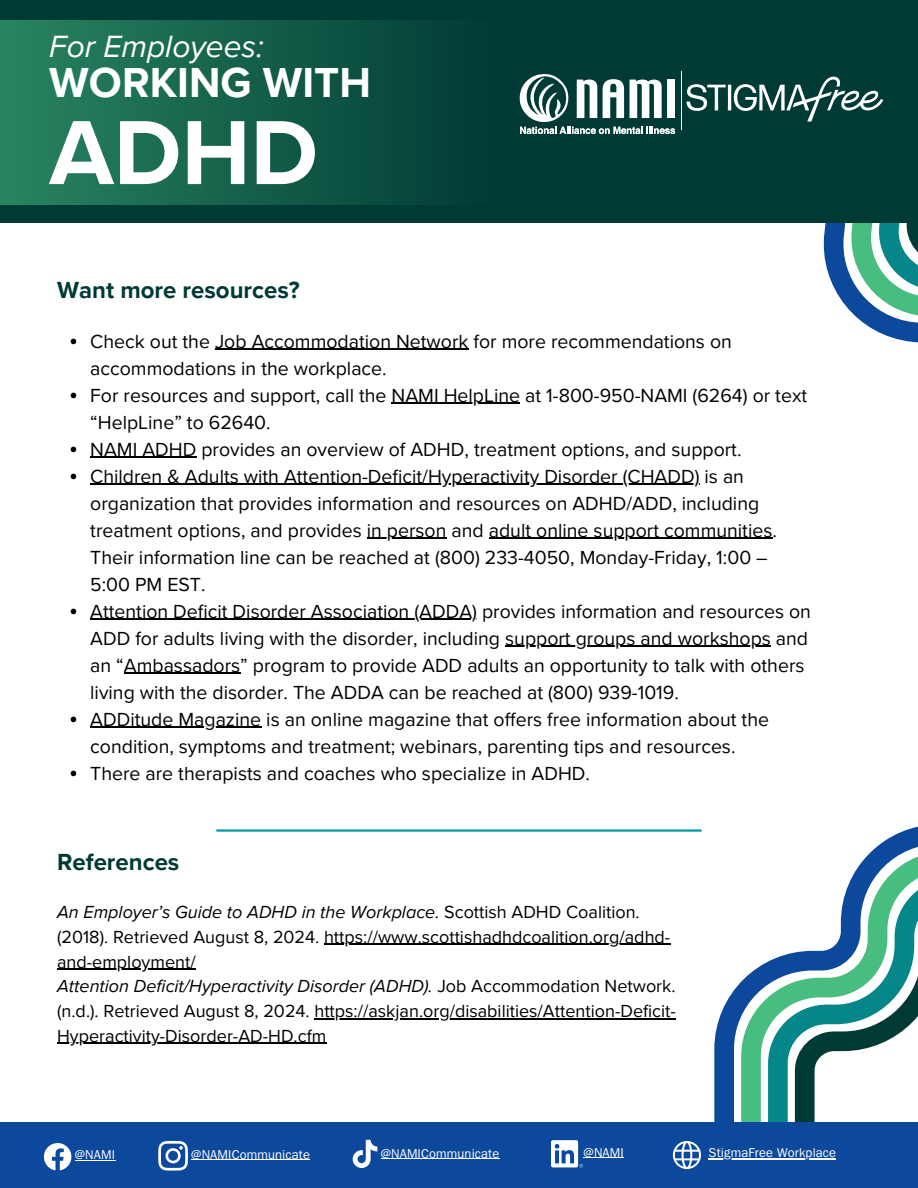
<style>
.page{position:relative;width:918px;height:1188px;background:#fff}
.page>*{position:absolute;margin:0;border:0;box-sizing:border-box;transform-origin:0 0}
.t1{font:700 94.35px "Proxima Nova";color:#fff}
.t2{font:700 43.2px "Proxima Nova";color:#fff}
.t3{font:italic 31.65px "Proxima Nova";color:#fff}
.t4{font:700 24px "Proxima Nova";color:#003a35}
.t5{font:19.5px/27px "Proxima Nova";color:#000}
.t6{font:18px/24.8px "Proxima Nova";color:#000}
.t7{font:12.9px "Franklin Gothic LT Pro";letter-spacing:.01em;color:#fff}
.s1{font-style:italic}
</style>
<div class="page">
<svg style="left:823px;top:223px;width:95px;height:120px"></svg>
<div style="left:0;top:0;width:918px;height:223px;background:#003a35"></div>
<svg style="left:0;top:20px;width:429px;height:185px;background:#17644d"></svg>
<svg style="left:519px;top:74px;width:156px;height:60px"></svg>
<hr style="left:681px;top:71px;width:1px;height:59px;background:#fff">
<svg style="left:687px;top:84px;width:39px;height:27px"></svg>
<hr style="left:728px;top:85px;width:3px;height:25px;background:#fff">
<svg style="left:734px;top:76px;width:149px;height:46px"></svg>
<svg style="left:714px;top:982px;width:27px;height:140px;fill:#0c499c"></svg>
<svg style="left:741px;top:961px;width:27px;height:161px"></svg>
<svg style="left:768px;top:952px;width:27px;height:170px"></svg>
<svg style="left:795px;top:826px;width:123px;height:296px"></svg>
<svg style="left:71px;top:339px;width:5px;height:5px"></svg>
<hr style="left:215px;top:349px;width:254px;height:1px;background:#000">
<svg style="left:71px;top:393px;width:5px;height:5px"></svg>
<hr style="left:392px;top:403px;width:128px;height:1px;background:#000">
<svg style="left:71px;top:447px;width:5px;height:5px"></svg>
<hr style="left:90px;top:457px;width:106px;height:1px;background:#000">
<svg style="left:71px;top:474px;width:5px;height:5px"></svg>
<hr style="left:90px;top:484px;width:610px;height:1px;background:#000">
<hr style="left:367px;top:538px;width:80px;height:1px;background:#000">
<hr style="left:489px;top:538px;width:283px;height:1px;background:#000">
<svg style="left:71px;top:609px;width:5px;height:5px"></svg>
<hr style="left:90px;top:619px;width:387px;height:1px;background:#000">
<hr style="left:505px;top:646px;width:266px;height:1px;background:#000">
<hr style="left:124px;top:673px;width:116px;height:1px;background:#000">
<svg style="left:71px;top:717px;width:5px;height:5px"></svg>
<hr style="left:90px;top:727px;width:171px;height:1px;background:#000">
<svg style="left:71px;top:771px;width:5px;height:5px"></svg>
<hr style="left:216px;top:829px;width:486px;height:3px;background:#0099a8">
<hr style="left:324px;top:944px;width:346px;height:1px;background:#000">
<hr style="left:57px;top:969px;width:139px;height:1px;background:#000">
<hr style="left:314px;top:1018px;width:362px;height:1px;background:#000">
<hr style="left:57px;top:1043px;width:269px;height:1px;background:#000">
<div style="left:0;top:1122px;width:918px;height:66px;background:#0c499c"></div>
<hr style="left:191px;top:1160px;width:119px;height:1px;background:#fff">
<svg style="left:158px;top:1141px;width:30px;height:30px"></svg>
<hr style="left:381px;top:1159px;width:119px;height:1px;background:#fff">
<svg style="left:353px;top:1140px;width:24px;height:28px"></svg>
<hr style="left:75px;top:1160px;width:40px;height:1px;background:#fff">
<svg style="left:44px;top:1143px;width:27px;height:27px"></svg>
<svg style="left:551px;top:1140px;width:32px;height:28px"></svg>
<hr style="left:584px;top:1158px;width:40px;height:1px;background:#fff">
<svg style="left:673px;top:1141px;width:28px;height:28px"></svg>
<hr style="left:709px;top:1158px;width:127px;height:1px;background:#fff">
<p class="t3" style="left:49px;top:28px;width:216px">For Employees:</p>
<p class="t2" style="left:49px;top:58px;width:323px">WORKING WITH</p>
<p class="t1" style="left:49px;top:97px;width:270px">ADHD</p>
<p class="t4" style="left:57px;top:276px;width:244px">Want more resources?</p>
<p class="t5" style="left:90px;top:328px;width:643px">Check out the Job Accommodation Network for more recommendations on accommodations in the workplace.</p>
<p class="t5" style="left:90px;top:382px;width:718px">For resources and support, call the NAMI HelpLine at 1-800-950-NAMI (6264) or text</p>
<h2 class="t5" style="left:90px;top:409px;width:653px">“HelpLine” to 62640.<br>NAMI ADHD provides an overview of ADHD, treatment options, and support.</h2>
<p class="t5" style="left:90px;top:463px;width:655px">Children &amp; Adults with Attention-Deficit/Hyperactivity Disorder (CHADD) is an</p>
<p class="t5" style="left:90px;top:490px;width:688px">organization that provides information and resources on ADHD/ADD, including treatment options, and provides in person and adult online support communities.</p>
<p class="t5" style="left:90px;top:544px;width:722px">Their information line can be reached at (800) 233-4050, Monday-Friday, 1:00 – 5:00 PM EST.<br>Attention Deficit Disorder Association (ADDA) provides information and resources on ADD for adults living with the disorder, including support groups and workshops and</p>
<p class="t5" style="left:90px;top:652px;width:716px">an “Ambassadors” program to provide ADD adults an opportunity to talk with others living with the disorder. The ADDA can be reached at (800) 939-1019.<br>ADDitude Magazine is an online magazine that offers free information about the condition, symptoms and treatment; webinars, parenting tips and resources.</p>
<p class="t5" style="left:90px;top:760px;width:501px">There are therapists and coaches who specialize in ADHD.</p>
<h1 class="t4" style="left:57px;top:848px;width:124px">References</h1>
<p class="t6" style="left:57px;top:900px;width:615px"><span class="s1">An Employer’s Guide to ADHD in the Workplace.</span> Scottish ADHD Coalition. (2018). Retrieved August 8, 2024. https://www.scottishadhdcoalition.org/adhd-</p>
<h2 class="t6" style="left:57px;top:950px;width:620px">and-employment/<br><span class="s1">Attention Deficit/Hyperactivity Disorder (ADHD).</span> Job Accommodation Network. (n.d.). Retrieved August 8, 2024. https://askjan.org/disabilities/Attention-Deficit-</h2>
<p class="t6" style="left:57px;top:1024px;width:271px">Hyperactivity-Disorder-AD-HD.cfm</p>
<h4 class="t7" style="left:75px;top:1151px;width:42px">@NAMI</h4>
<h3 class="t7" style="left:191px;top:1150px;width:120px">@NAMICommunicate</h3>
<p class="t7" style="left:381px;top:1149px;width:120px">@NAMICommunicate</p>
<p class="t7" style="left:584px;top:1148px;width:42px">@NAMI</p>
<h4 class="t7" style="left:709px;top:1148px;width:129px">StigmaFree Workplace</h4>
</div>
